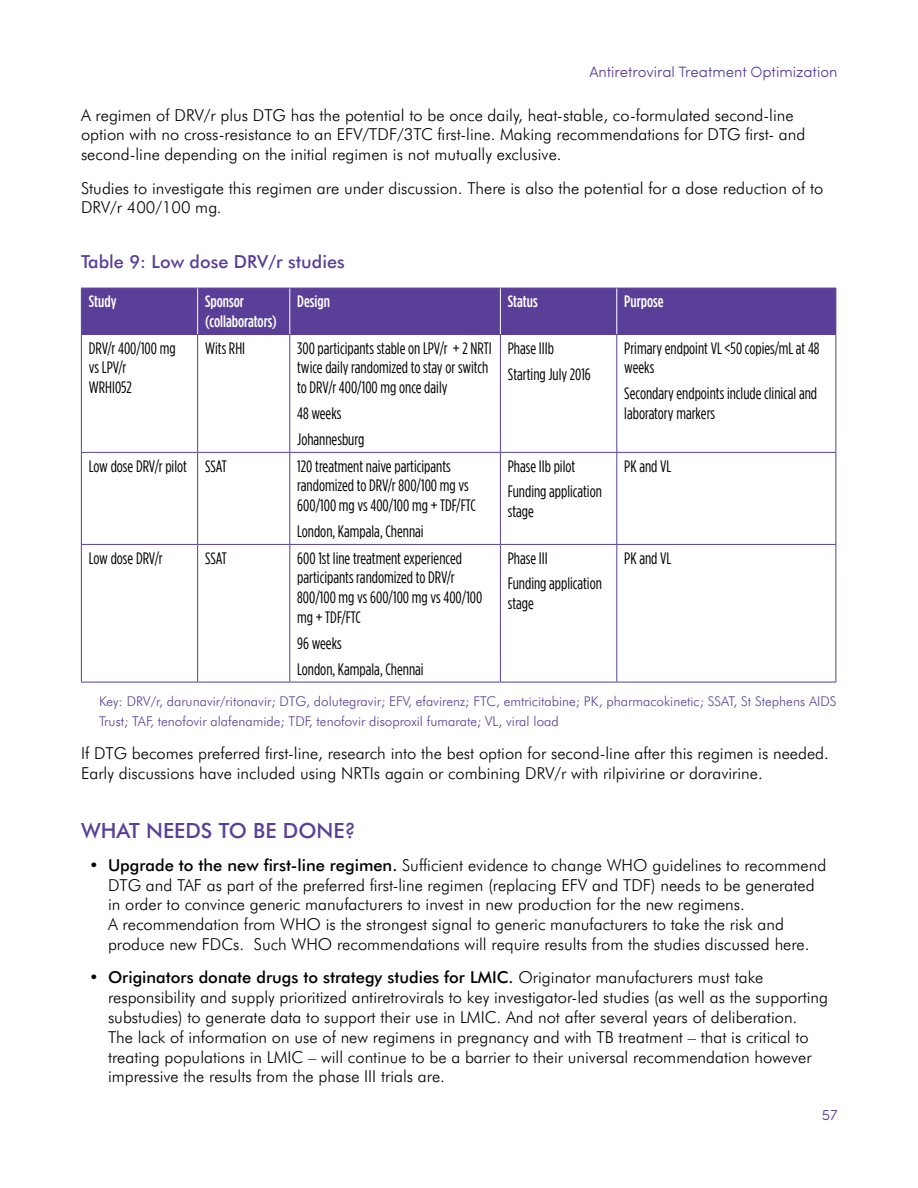
<style>
.page{position:relative;width:918px;height:1188px;background:#fff}
.page>*{position:absolute;margin:0;border:0;box-sizing:border-box;transform-origin:0 0}
.t1{font:500 21px "Futura BT";color:#5a3f99}
.t2{font:500 18px "Futura BT";color:#5a3f99}
.t3{font:300 16.5px/19.8px "Futura BT";color:#000}
.t4{font:16.5px/19.8px "Gotham Condensed";color:#000}
.t5{font:500 16.5px/19.8px "Gotham Condensed";color:#fff}
.t6{font:300 15px "Sofia Pro Soft";color:#5a3f99}
.t7{font:300 13.5px/19.8px "Futura BT";color:#5a3f99}
.s1{font-weight:500}
</style>
<div class="page">
<div style="left:82px;top:289px;width:754px;height:45px;background:#5a3f99"></div>
<hr style="left:81px;top:288px;width:117px;height:1px;background:#5a3f99">
<hr style="left:81px;top:288px;width:1px;height:46px;background:#5a3f99">
<hr style="left:198px;top:288px;width:92px;height:1px;background:#5a3f99">
<hr style="left:290px;top:288px;width:210px;height:1px;background:#5a3f99">
<hr style="left:500px;top:288px;width:117px;height:1px;background:#5a3f99">
<hr style="left:617px;top:288px;width:219px;height:1px;background:#5a3f99">
<hr style="left:836px;top:288px;width:1px;height:46px;background:#5a3f99">
<hr style="left:81px;top:334px;width:117px;height:1px;background:#5a3f99">
<hr style="left:81px;top:335px;width:1px;height:117px;background:#5a3f99">
<hr style="left:198px;top:334px;width:92px;height:1px;background:#5a3f99">
<hr style="left:197px;top:335px;width:1px;height:117px;background:#5a3f99">
<hr style="left:290px;top:334px;width:210px;height:1px;background:#5a3f99">
<hr style="left:289px;top:335px;width:1px;height:117px;background:#5a3f99">
<hr style="left:500px;top:334px;width:117px;height:1px;background:#5a3f99">
<hr style="left:500px;top:335px;width:1px;height:117px;background:#5a3f99">
<hr style="left:617px;top:334px;width:219px;height:1px;background:#5a3f99">
<hr style="left:616px;top:335px;width:1px;height:117px;background:#5a3f99">
<hr style="left:836px;top:335px;width:1px;height:117px;background:#5a3f99">
<hr style="left:81px;top:452px;width:117px;height:1px;background:#5a3f99">
<hr style="left:81px;top:453px;width:1px;height:91px;background:#5a3f99">
<hr style="left:198px;top:452px;width:92px;height:1px;background:#5a3f99">
<hr style="left:197px;top:453px;width:1px;height:91px;background:#5a3f99">
<hr style="left:290px;top:452px;width:210px;height:1px;background:#5a3f99">
<hr style="left:289px;top:453px;width:1px;height:91px;background:#5a3f99">
<hr style="left:500px;top:452px;width:117px;height:1px;background:#5a3f99">
<hr style="left:500px;top:453px;width:1px;height:91px;background:#5a3f99">
<hr style="left:617px;top:452px;width:219px;height:1px;background:#5a3f99">
<hr style="left:616px;top:453px;width:1px;height:91px;background:#5a3f99">
<hr style="left:836px;top:453px;width:1px;height:91px;background:#5a3f99">
<hr style="left:81px;top:544px;width:117px;height:1px;background:#5a3f99">
<hr style="left:81px;top:545px;width:1px;height:137px;background:#5a3f99">
<hr style="left:198px;top:544px;width:92px;height:1px;background:#5a3f99">
<hr style="left:197px;top:545px;width:1px;height:137px;background:#5a3f99">
<hr style="left:290px;top:544px;width:210px;height:1px;background:#5a3f99">
<hr style="left:289px;top:545px;width:1px;height:137px;background:#5a3f99">
<hr style="left:500px;top:544px;width:117px;height:1px;background:#5a3f99">
<hr style="left:500px;top:545px;width:1px;height:137px;background:#5a3f99">
<hr style="left:617px;top:544px;width:219px;height:1px;background:#5a3f99">
<hr style="left:616px;top:545px;width:1px;height:137px;background:#5a3f99">
<hr style="left:836px;top:545px;width:1px;height:137px;background:#5a3f99">
<hr style="left:81px;top:682px;width:117px;height:1px;background:#5a3f99">
<hr style="left:198px;top:682px;width:92px;height:1px;background:#5a3f99">
<hr style="left:290px;top:682px;width:210px;height:1px;background:#5a3f99">
<hr style="left:500px;top:682px;width:117px;height:1px;background:#5a3f99">
<hr style="left:617px;top:682px;width:219px;height:1px;background:#5a3f99">
<hr style="left:197px;top:288px;width:1px;height:46px;background:#fff">
<hr style="left:289px;top:288px;width:1px;height:46px;background:#fff">
<hr style="left:500px;top:288px;width:1px;height:46px;background:#fff">
<hr style="left:616px;top:288px;width:1px;height:46px;background:#fff">
<p class="t6" style="left:589px;top:61px;width:250px">Antiretroviral Treatment Optimization</p>
<p class="t3" style="left:81px;top:105px;width:726px">A regimen of DRV/r plus DTG has the potential to be once daily, heat-stable, co-formulated second-line option with no cross-resistance to an EFV/TDF/3TC first-line. Making recommendations for DTG first- and second-line depending on the initial regimen is not mutually exclusive.</p>
<p class="t3" style="left:81px;top:178px;width:744px">Studies to investigate this regimen are under discussion. There is also the potential for a dose reduction of to<br>DRV/r 400/100 mg.</p>
<p class="t2" style="left:81px;top:251px;width:265px">Table 9: Low dose DRV/r studies</p>
<p class="t5" style="left:89px;top:291px;width:29px">Study</p>
<p class="t5" style="left:205px;top:291px;width:73px">Sponsor (collaborators)</p>
<p class="t5" style="left:297px;top:291px;width:34px">Design</p>
<p class="t5" style="left:508px;top:291px;width:31px">Status</p>
<p class="t5" style="left:624px;top:291px;width:41px">Purpose</p>
<p class="t4" style="left:89px;top:338px;width:88px">DRV/r 400/100 mg vs LPV/r<br>WRHI052</p>
<p class="t4" style="left:205px;top:338px;width:42px">Wits RHI</p>
<p class="t4" style="left:297px;top:338px;width:196px">300 participants stable on LPV/r + 2 NRTI twice daily randomized to stay or switch to DRV/r 400/100 mg once daily</p>
<p class="t4" style="left:297px;top:400px;width:69px;line-height:25.8px">48 weeks<br>Johannesburg</p>
<p class="t4" style="left:508px;top:335px;width:84px;line-height:25.8px">Phase IIIb<br>Starting July 2016</p>
<p class="t4" style="left:624px;top:338px;width:197px">Primary endpoint VL &lt;50 copies/mL at 48 weeks</p>
<p class="t4" style="left:624px;top:383px;width:194px">Secondary endpoints include clinical and laboratory markers</p>
<p class="t4" style="left:89px;top:456px;width:139px">Low dose DRV/r pilot SSAT</p>
<p class="t4" style="left:297px;top:456px;width:180px">120 treatment naive participants randomized to DRV/r 800/100 mg vs<br>600/100 mg vs 400/100 mg + TDF/FTC</p>
<p class="t4" style="left:297px;top:521px;width:128px">London, Kampala, Chennai</p>
<p class="t4" style="left:89px;top:548px;width:75px">Low dose DRV/r</p>
<p class="t4" style="left:205px;top:548px;width:23px">SSAT</p>
<p class="t4" style="left:297px;top:548px;width:187px">600 1st line treatment experienced participants randomized to DRV/r<br>800/100 mg vs 600/100 mg vs 400/100 mg + TDF/FTC</p>
<p class="t4" style="left:297px;top:630px;width:128px;line-height:25.8px">96 weeks<br>London, Kampala, Chennai</p>
<p class="t4" style="left:508px;top:453px;width:96px;line-height:25.8px">Phase IIb pilot<br>Funding application</p>
<p class="t4" style="left:508px;top:501px;width:28px">stage</p>
<p class="t4" style="left:508px;top:545px;width:96px;line-height:25.8px">Phase III<br>Funding application</p>
<p class="t4" style="left:508px;top:593px;width:28px">stage</p>
<p class="t4" style="left:624px;top:456px;width:49px">PK and VL</p>
<p class="t4" style="left:624px;top:548px;width:49px">PK and VL</p>
<p class="t7" style="left:99px;top:691px;width:739px">Key: DRV/r, darunavir/ritonavir; DTG, dolutegravir; EFV, efavirenz; FTC, emtricitabine; PK, pharmacokinetic; SSAT, St Stephens AIDS<br>Trust; TAF, tenofovir alafenamide; TDF, tenofovir disoproxil fumarate; VL, viral load</p>
<p class="t3" style="left:81px;top:743px;width:749px">If DTG becomes preferred first-line, research into the best option for second-line after this regimen is needed.<br>Early discussions have included using NRTIs again or combining DRV/r with rilpivirine or doravirine.</p>
<p class="t1" style="left:81px;top:817px;width:277px">WHAT NEEDS TO BE DONE?</p>
<p class="t3" style="left:108px;top:855px;width:720px;text-indent:-18px">• <span class="s1">Upgrade to the new first-line regimen.</span> Sufficient evidence to change WHO guidelines to recommend DTG and TAF as part of the preferred first-line regimen (replacing EFV and TDF) needs to be generated in order to convince generic manufacturers to invest in new production for the new regimens.<br>A recommendation from WHO is the strongest signal to generic manufacturers to take the risk and produce new FDCs. Such WHO recommendations will require results from the studies discussed here.</p>
<p class="t3" style="left:108px;top:967px;width:722px;text-indent:-18px">• <span class="s1">Originators donate drugs to strategy studies for LMIC.</span> Originator manufacturers must take responsibility and supply prioritized antiretrovirals to key investigator-led studies (as well as the supporting substudies) to generate data to support their use in LMIC. And not after several years of deliberation.<br>The lack of information on use of new regimens in pregnancy and with TB treatment – that is critical to treating populations in LMIC – will continue to be a barrier to their universal recommendation however impressive the results from the phase III trials are.</p>
<p class="t6" style="left:822px;top:1105px;width:17px">57</p>
</div>
